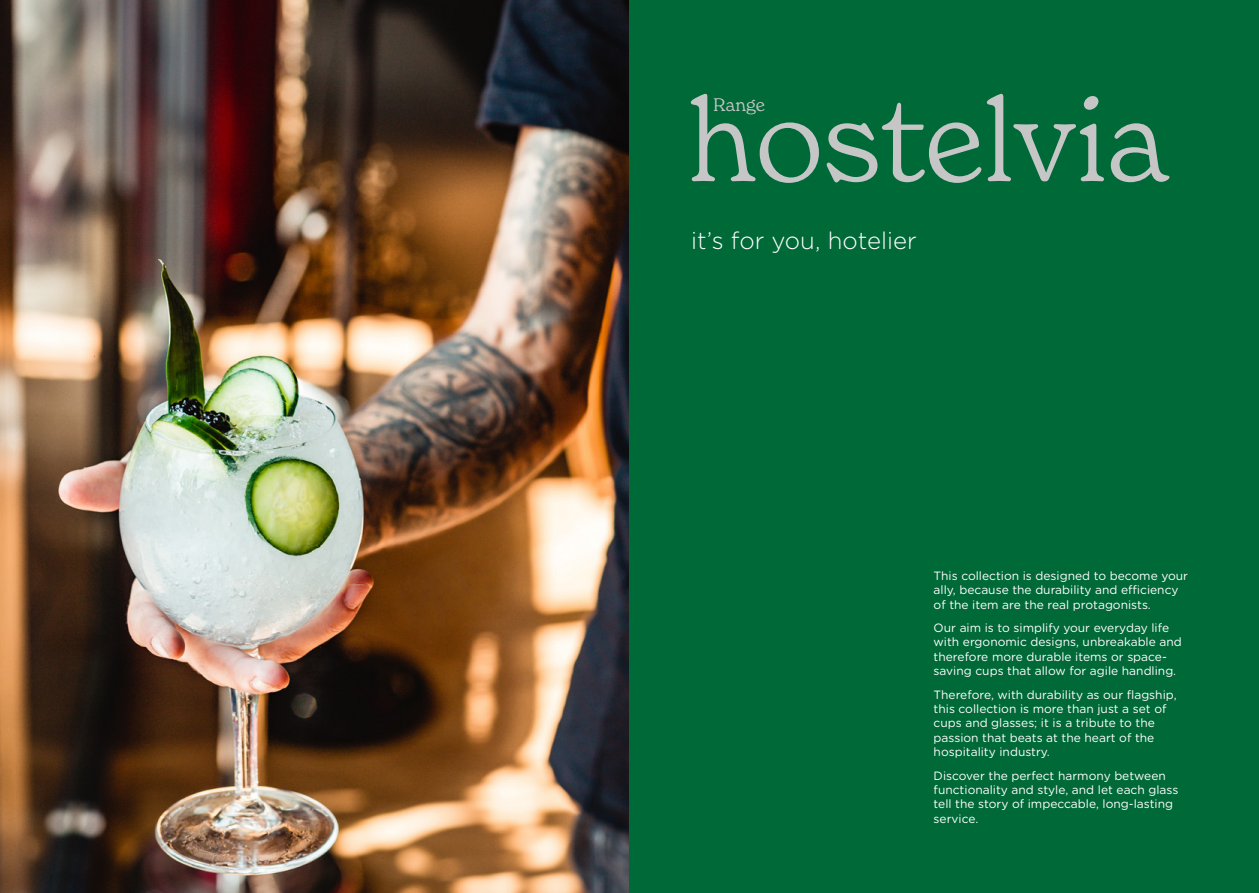
<style>
.page{position:relative;width:1259px;height:893px;background:#fff}
.page>*{position:absolute;margin:0;border:0;box-sizing:border-box;transform-origin:0 0}
.t1{font:300 115.5px "New Spirit";color:#c6c6c6}
.t2{font:300 24px "Gotham Rounded";color:#fff}
.t3{font:300 18px "New Spirit";color:#c6c6c6}
.t4{font:12px/14.4px "Gotham Rounded";color:#fff}
</style>
<div class="page">
<img style="left:0;top:0;width:629px;height:893px">
<div style="left:629px;top:0;width:630px;height:893px;background:#006938"></div>
<h1 class="t1" style="left:688px;top:69px;width:481px">hostelvia</h1>
<h3 class="t3" style="left:713px;top:93px;width:53px">Range</h3>
<h2 class="t2" style="left:691px;top:224px;width:227px">it’s for you, hotelier</h2>
<p class="t4" style="left:933px;top:568px;width:256px">This collection is designed to become your ally, because the durability and efficiency of the item are the real protagonists.</p>
<p class="t4" style="left:933px;top:620px;width:250px">Our aim is to simplify your everyday life with ergonomic designs, unbreakable and therefore more durable items or space&shy;saving cups that allow for agile handling.</p>
<p class="t4" style="left:933px;top:687px;width:244px">Therefore, with durability as our flagship, this collection is more than just a set of cups and glasses; it is a tribute to the passion that beats at the heart of the hospitality industry.</p>
<p class="t4" style="left:933px;top:768px;width:246px">Discover the perfect harmony between functionality and style, and let each glass tell the story of impeccable, long-lasting service.</p>
</div>
